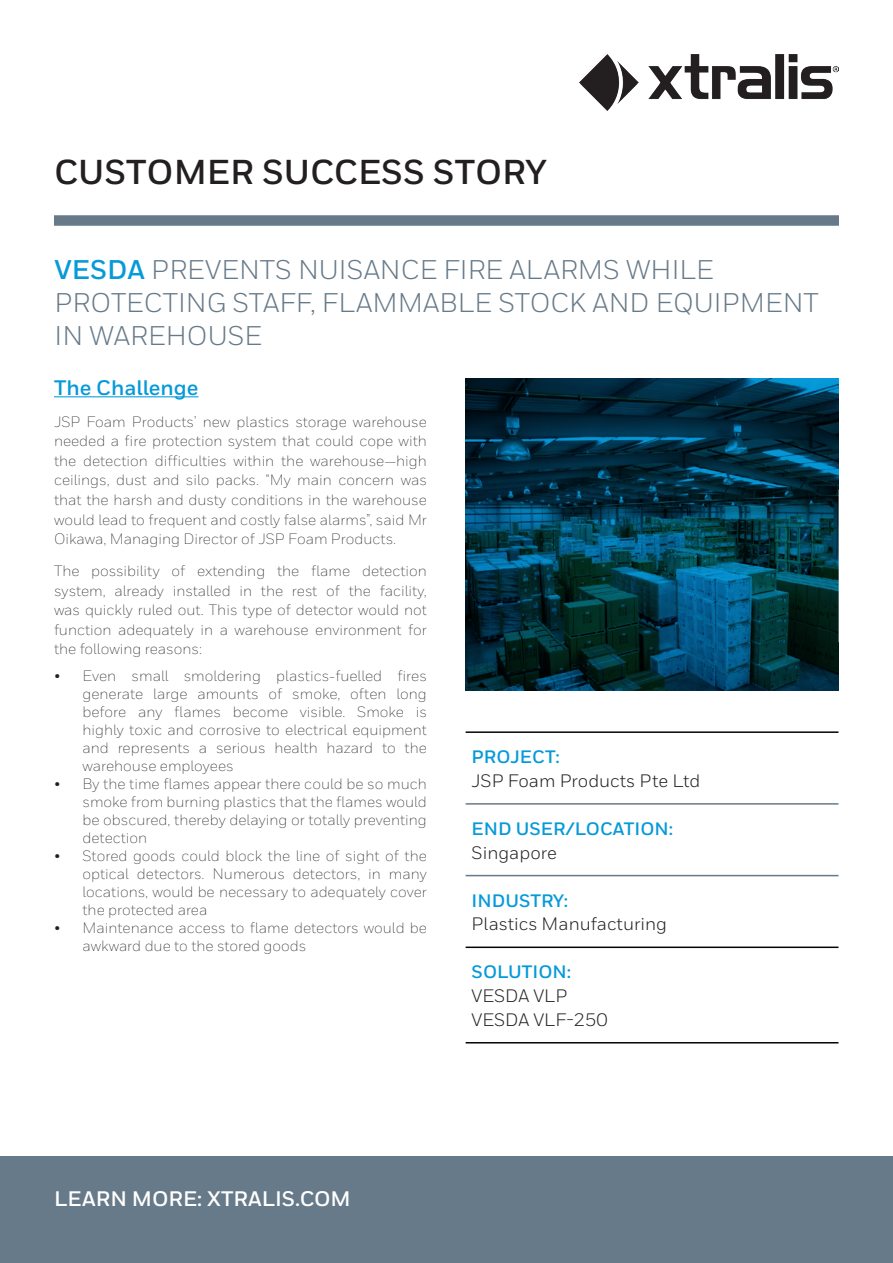
<style>
.page{position:relative;width:893px;height:1263px;background:#fff}
.page>*{position:absolute;margin:0;border:0;box-sizing:border-box;transform-origin:0 0}
.t1{font:700 34.5px "Honeywell Sans";color:#231f20}
.t2{font:27px/33px "Honeywell Sans";color:#677a89}
.t3{font:700 21px "Honeywell Sans";color:#fff}
.t4{font:700 21px "Honeywell Sans";color:#069ad9}
.t5{font:18px/23.7px "Honeywell Sans";color:#231f20}
.t6{font:700 18px "Honeywell Sans";color:#069ad9}
.t7{font:300 15px/18px "Honeywell Sans";color:#231f20;text-align:justify}
.s1{font-weight:700;color:#069ad9}
</style>
<div class="page">
<img style="left:580px;top:54px;width:258px;height:57px">
<div style="left:54px;top:215px;width:785px;height:11px;background:#677a89"></div>
<div style="left:0;top:1157px;width:893px;height:106px;background:#677a89"></div>
<hr style="left:466px;top:731px;width:372px;height:2px;background:#040503">
<hr style="left:466px;top:946px;width:372px;height:2px;background:#040503">
<hr style="left:466px;top:1042px;width:372px;height:1px;background:#040503">
<hr style="left:466px;top:803px;width:372px;height:2px;background:#677a89">
<hr style="left:466px;top:875px;width:372px;height:1px;background:#677a89">
<svg style="left:465px;top:378px;width:374px;height:313px;background:#013548"></svg>
<hr style="left:54px;top:396px;width:145px;height:1px;background:#069ad9">
<h1 class="t1" style="left:54px;top:152px;width:495px">CUSTOMER SUCCESS STORY</h1>
<h2 class="t2" style="left:55px;top:253px;width:766px"><span class="s1">VESDA</span> PREVENTS NUISANCE FIRE ALARMS WHILE<br>PROTECTING STAFF, FLAMMABLE STOCK AND EQUIPMENT<br>IN WAREHOUSE</h2>
<h3 class="t4" style="left:54px;top:375px;width:146px">The Challenge</h3>
<p class="t7" style="left:54px;top:412px;width:374px;line-height:19.5px">JSP Foam Products’ new plastics storage warehouse needed a fire protection system that could cope with the detection difficulties within the warehouse—high ceilings, dust and silo packs. “My main concern was that the harsh and dusty conditions in the warehouse would lead to frequent and costly false alarms”, said Mr Oikawa, Managing Director of JSP Foam Products.</p>
<p class="t7" style="left:54px;top:561px;width:374px;line-height:19.5px">The possibility of extending the flame detection system, already installed in the rest of the facility, was quickly ruled out. This type of detector would not function adequately in a warehouse environment for the following reasons:</p>
<p class="t7" style="left:82px;top:667px;width:346px;text-indent:-28px">• Even small smoldering plastics-fuelled fires generate large amounts of smoke, often long before any flames become visible. Smoke is highly toxic and corrosive to electrical equipment and represents a serious health hazard to the warehouse employees</p>
<p class="t7" style="left:82px;top:775px;width:346px;text-indent:-29px">• By the time flames appear there could be so much smoke from burning plastics that the flames would be obscured, thereby delaying or totally preventing detection</p>
<p class="t7" style="left:82px;top:847px;width:346px;text-indent:-28px">• Stored goods could block the line of sight of the optical detectors. Numerous detectors, in many locations, would be necessary to adequately cover the protected area</p>
<p class="t7" style="left:82px;top:919px;width:346px;text-indent:-28px">• Maintenance access to flame detectors would be awkward due to the stored goods</p>
<p class="t6" style="left:472px;top:746px;width:90px">PROJECT:</p>
<p class="t5" style="left:472px;top:769px;width:230px">JSP Foam Products Pte Ltd</p>
<p class="t6" style="left:472px;top:818px;width:203px">END USER/LOCATION:</p>
<p class="t5" style="left:472px;top:840px;width:87px">Singapore</p>
<p class="t6" style="left:472px;top:889px;width:98px">INDUSTRY:</p>
<p class="t5" style="left:472px;top:912px;width:197px">Plastics Manufacturing</p>
<p class="t6" style="left:472px;top:961px;width:101px">SOLUTION:</p>
<p class="t5" style="left:472px;top:984px;width:137px">VESDA VLP<br>VESDA VLF-250</p>
<h3 class="t3" style="left:54px;top:1186px;width:298px">LEARN MORE: XTRALIS.COM</h3>
</div>
